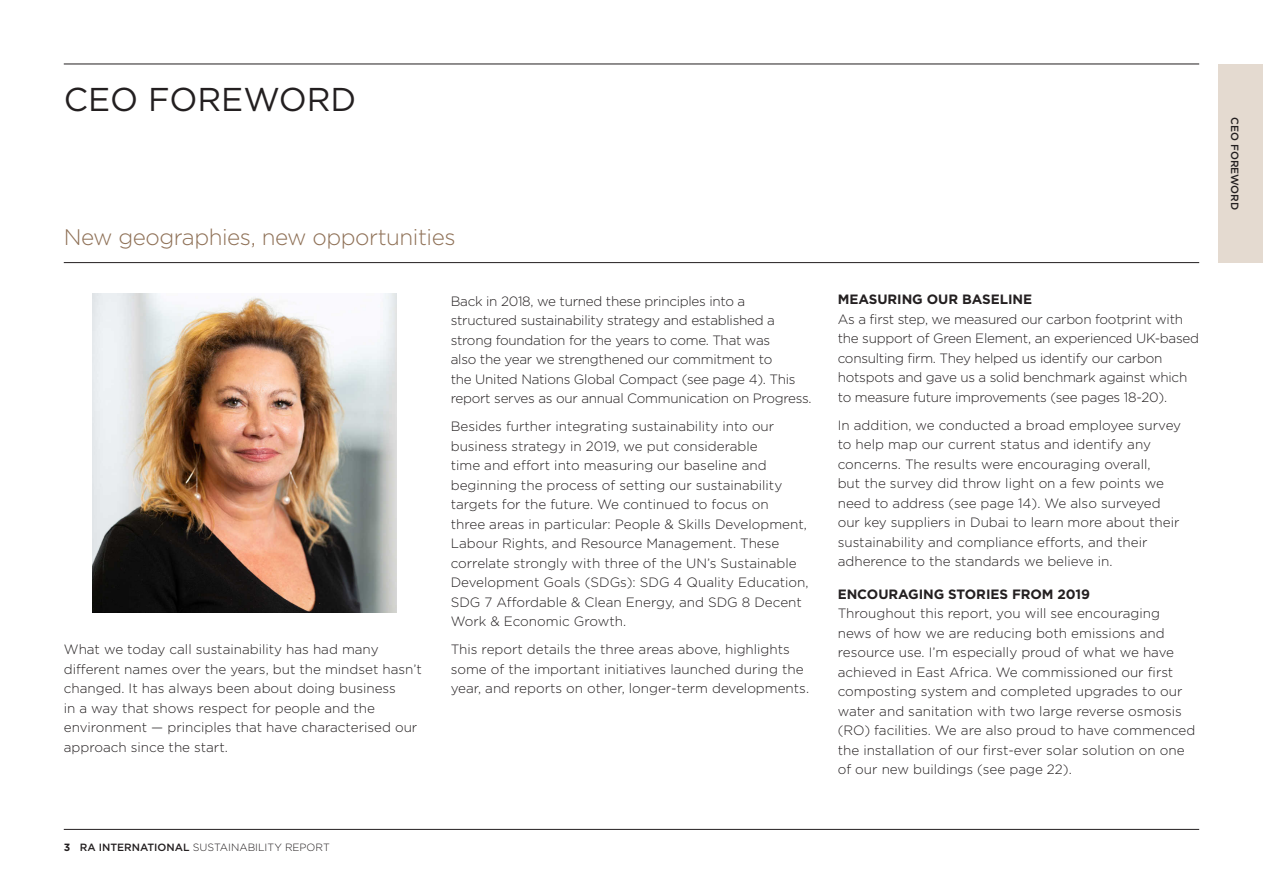
<style>
.page{position:relative;width:1263px;height:893px;background:#fff}
.page>*{position:absolute;margin:0;border:0;box-sizing:border-box;transform-origin:0 0}
.t1{font:33px "Gotham";color:#231f20}
.Body_Space{font:300 22.5px "Gotham";letter-spacing:-.02em;color:#8f7157}
.Body_Space-2{font:300 13.5px/19.5px "Gotham";color:#231f20}
.Body_Space-3{font:300 13.5px/19.5px "Gotham";letter-spacing:-.02em;color:#231f20}
.Subhead_9_13{font:700 13.5px "Gotham";letter-spacing:-.005em;color:#231f20}
.t2{font:300 10.5px "Gotham";color:#231f20}
.t3{font:500 10.5px "Gotham";letter-spacing:-.005em;color:#231f20}
.s1{font-weight:700}
.s2{font-weight:500}
</style>
<div class="page">
<hr style="left:64px;top:829px;width:1135px;height:1px;background:#231f20">
<hr style="left:64px;top:64px;width:1135px;height:1px;background:#231f20">
<hr style="left:64px;top:262px;width:1135px;height:1px;background:#231f20">
<div style="left:1218px;top:65px;width:45px;height:198px;background:#e4dad0"></div>
<img style="left:92px;top:293px;width:304px;height:319px">
<p class="t1" style="left:64px;top:79px;width:294px">CEO FOREWORD</p>
<p class="Body_Space" style="left:64px;top:225px;width:393px">New geographies, new opportunities</p>
<p class="Body_Space-2" style="left:64px;top:639px;width:360px">What we today call sustainability has had many different names over the years, but the mindset hasn’t changed. It has always been about doing business<br>in a way that shows respect for people and the environment — principles that have characterised our approach since the start.</p>
<p class="Body_Space-3" style="left:451px;top:291px;width:362px">Back in 2018, we turned these principles into a structured sustainability strategy and established a strong foundation for the years to come. That was<br>also the year we strengthened our commitment to<br>the United Nations Global Compact (see page 4). This report serves as our annual Communication on Progress.</p>
<p class="Body_Space-2" style="left:451px;top:416px;width:359px">Besides further integrating sustainability into our business strategy in 2019, we put considerable<br>time and effort into measuring our baseline and beginning the process of setting our sustainability targets for the future. We continued to focus on<br>three areas in particular: People &amp; Skills Development, Labour Rights, and Resource Management. These correlate strongly with three of the UN’s Sustainable Development Goals (SDGs): SDG 4 Quality Education, SDG 7 Affordable &amp; Clean Energy, and SDG 8 Decent Work &amp; Economic Growth.</p>
<p class="Body_Space-2" style="left:451px;top:639px;width:360px">This report details the three areas above, highlights some of the important initiatives launched during the year, and reports on other, longer-term developments.</p>
<p class="t2" style="left:64px;top:842px;width:268px"><span class="s1">3</span> <span class="s2">RA INTERNATIONAL</span> SUSTAINABILITY REPORT</p>
<p class="Subhead_9_13" style="left:838px;top:290px;width:196px">MEASURING OUR BASELINE</p>
<p class="Body_Space-3" style="left:838px;top:309px;width:363px">As a first step, we measured our carbon footprint with the support of Green Element, an experienced UK-based consulting firm. They helped us identify our carbon hotspots and gave us a solid benchmark against which to measure future improvements (see pages 18-20).</p>
<p class="Body_Space-2" style="left:838px;top:415px;width:345px">In addition, we conducted a broad employee survey to help map our current status and identify any concerns. The results were encouraging overall,<br>but the survey did throw light on a few points we need to address (see page 14). We also surveyed our key suppliers in Dubai to learn more about their sustainability and compliance efforts, and their adherence to the standards we believe in.</p>
<p class="Subhead_9_13" style="left:838px;top:585px;width:254px">ENCOURAGING STORIES FROM 2019</p>
<p class="Body_Space-2" style="left:838px;top:603px;width:359px">Throughout this report, you will see encouraging news of how we are reducing both emissions and resource use. I’m especially proud of what we have achieved in East Africa. We commissioned our first composting system and completed upgrades to our water and sanitation with two large reverse osmosis (RO) facilities. We are also proud to have commenced the installation of our first-ever solar solution on one of our new buildings (see page 22).</p>
<p class="t3" style="left:1242px;top:117px;width:94px;rotate:90deg">CEO FOREWORD</p>
</div>
